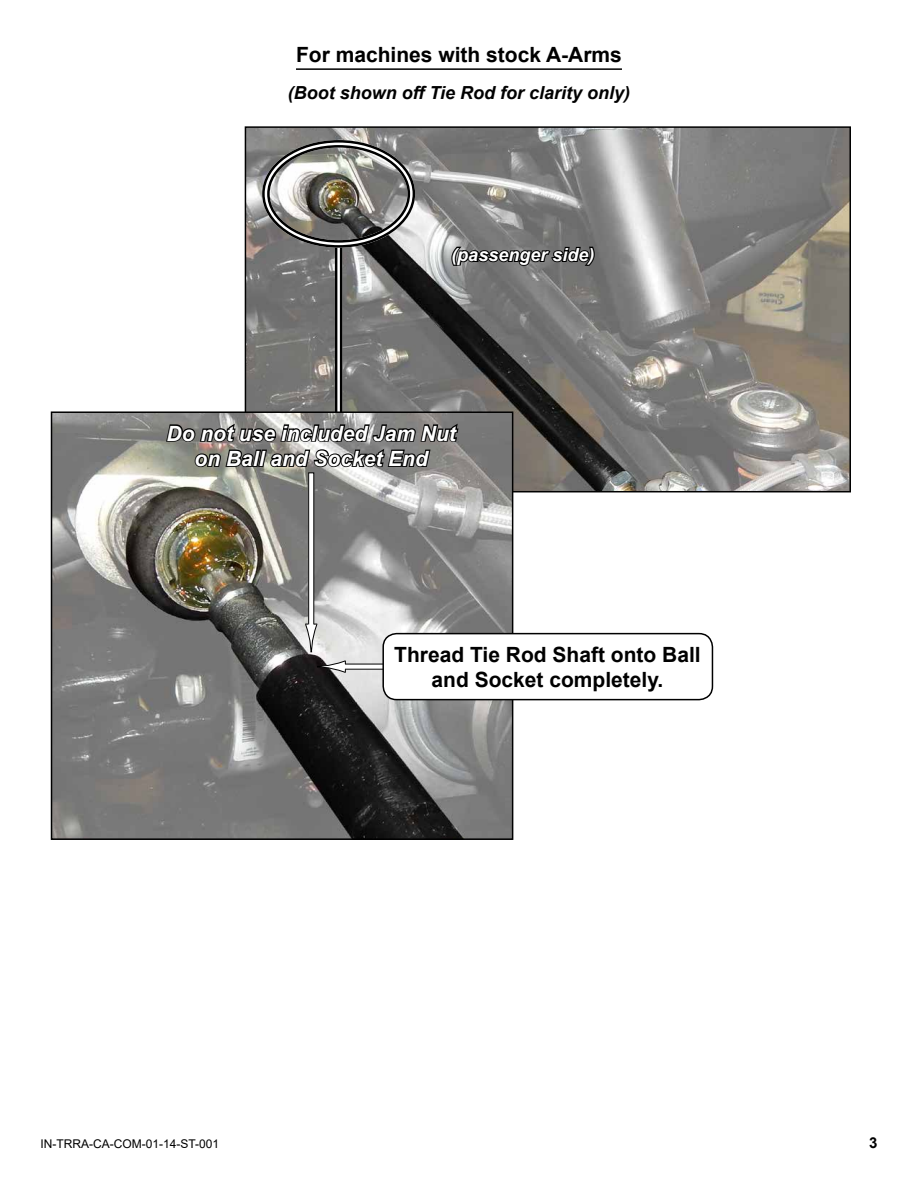
<style>
.page{position:relative;width:918px;height:1188px;background:#fff}
.page>*{position:absolute;margin:0;border:0;box-sizing:border-box;transform-origin:0 0}
.t1{font:700 21px/25.2px "Arial";color:#000;text-align:center}
.t2{font:italic 700 21px/25.2px "Arial";color:#fff;text-align:center}
.t3{font:italic 700 18px "Arial";color:#000}
.t4{font:italic 700 18px "Arial";color:#fff}
.t5{font:700 15px "Arial";color:#000}
.t6{font:12px "Arial";color:#000}
</style>
<div class="page">
<img style="left:248px;top:129px;width:600px;height:360px">
<div style="left:245px;top:126px;width:606px;height:366px;border:2px solid #000"></div>
<svg style="left:337px;top:248px;width:3px;height:163px"></svg>
<hr style="left:335px;top:241px;width:2px;height:545px;background:#000">
<hr style="left:340px;top:241px;width:2px;height:545px;background:#000">
<div style="left:262px;top:140px;width:153px;height:108px;border:8px solid #fff;border-radius:50%"></div>
<div style="left:267px;top:145px;width:143px;height:98px;border:2px solid #000;border-radius:50%"></div>
<img style="left:54px;top:414px;width:456px;height:423px">
<div style="left:51px;top:411px;width:462px;height:429px;border:2px solid #000"></div>
<svg style="left:450px;top:245px;width:146px;height:23px;background:#434343"></svg>
<hr style="left:296px;top:68px;width:326px;height:2px;background:#000">
<svg style="left:165px;top:421px;width:295px;height:48px;background:#5f5f5c"></svg>
<div style="left:309px;top:473px;width:5px;height:151px;background:#fff"></div>
<div style="left:308px;top:472px;width:6px;height:153px;border:1px solid #000"></div>
<svg style="left:305px;top:623px;width:13px;height:30px"></svg>
<div style="left:345px;top:664px;width:152px;height:5px;background:#fff"></div>
<svg style="left:317px;top:660px;width:29px;height:13px"></svg>
<div style="left:383px;top:634px;width:329px;height:66px;background:#fff;border-radius:14px"></div>
<svg style="left:392px;top:631px;width:300px;height:2px"></svg>
<div style="left:382px;top:633px;width:331px;height:67px;border:2px solid #000;border-radius:14px"></div>
<p class="t1" style="left:296px;top:42px;width:327px">For machines with stock A-Arms</p>
<p class="t3" style="left:288px;top:81px;width:344px">(Boot shown off Tie Rod for clarity only)</p>
<p class="t4" style="left:451px;top:243px;width:145px">(passenger side)</p>
<p class="t2" style="left:167px;top:421px;width:291px">Do not use included Jam Nut on Ball and Socket End</p>
<p class="t1" style="left:394px;top:642px;width:308px">Thread Tie Rod Shaft onto Ball and Socket completely.</p>
<p class="t6" style="left:40px;top:1135px;width:180px">IN-TRRA-CA-COM-01-14-ST-001</p>
<p class="t5" style="left:869px;top:1132px;width:10px">3</p>
</div>
